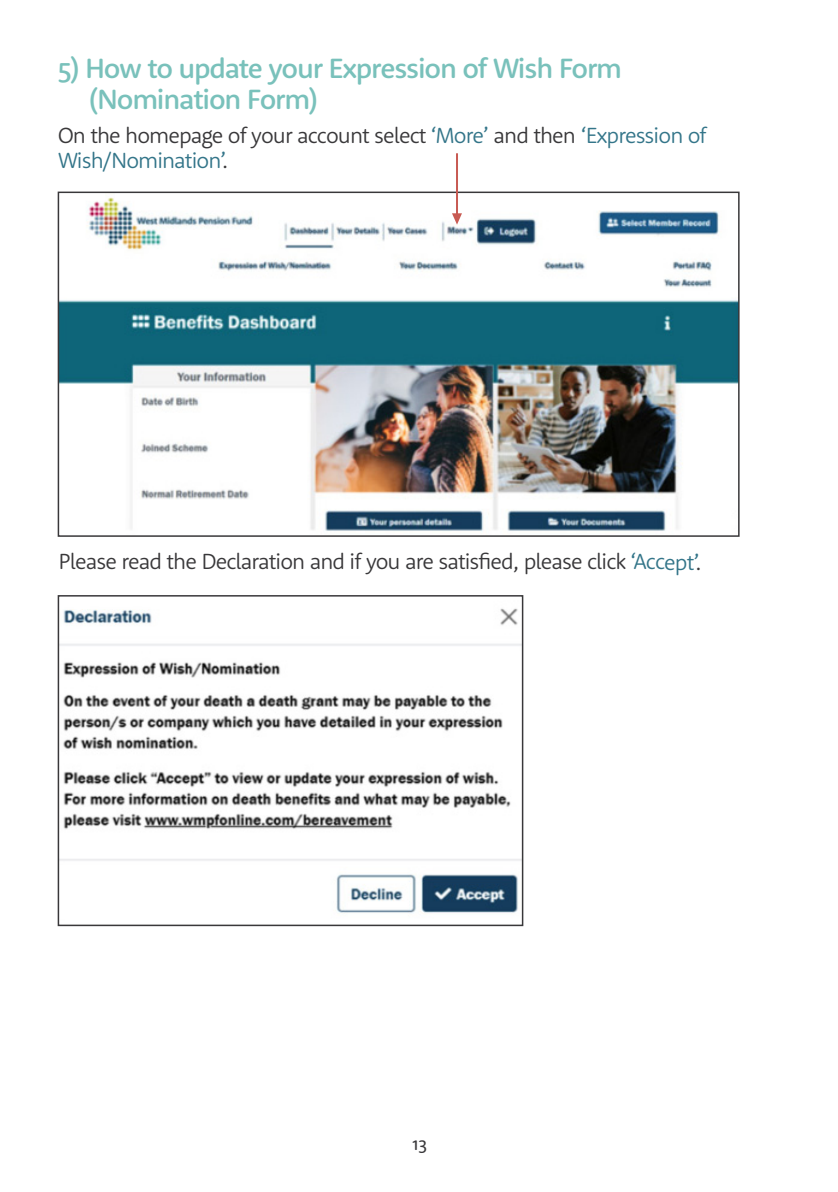
<style>
.page{position:relative;width:838px;height:1192px;background:#fff}
.page>*{position:absolute;margin:0;border:0;box-sizing:border-box;transform-origin:0 0}
.t1{font:500 28px/31px "Rooney Sans";letter-spacing:-.045em;color:#79c1bb}
.t2{font:300 22px/25px "Rooney Sans";letter-spacing:-.04em;color:#39383a}
.t3{font:18px "Rooney Sans";color:#39383a}
.s1{color:#337589}
</style>
<div class="page">
<img style="left:61px;top:197px;width:675px;height:335px">
<div style="left:58px;top:191px;width:681px;height:346px;border:2px solid #39383a"></div>
<img style="left:61px;top:608px;width:459px;height:305px">
<div style="left:58px;top:595px;width:465px;height:331px;border:2px solid #39383a"></div>
<hr style="left:456px;top:153px;width:2px;height:65px;background:#c85b53">
<svg style="left:452px;top:213px;width:10px;height:12px"></svg>
<p class="t1" style="left:89px;top:56px;width:534px;text-indent:-31px">5) How to update your Expression of Wish Form (Nomination Form)</p>
<p class="t2" style="left:58px;top:125px;width:650px">On the homepage of your account select <span class="s1">‘More’</span> and then <span class="s1">‘Expression of<br>Wish/Nomination’</span>.</p>
<p class="t2" style="left:59px;top:551px;width:644px">Please read the Declaration and if you are satisfied, please click <span class="s1">‘Accept’</span>.</p>
<p class="t3" style="left:412px;top:1132px;width:16px">13</p>
</div>
